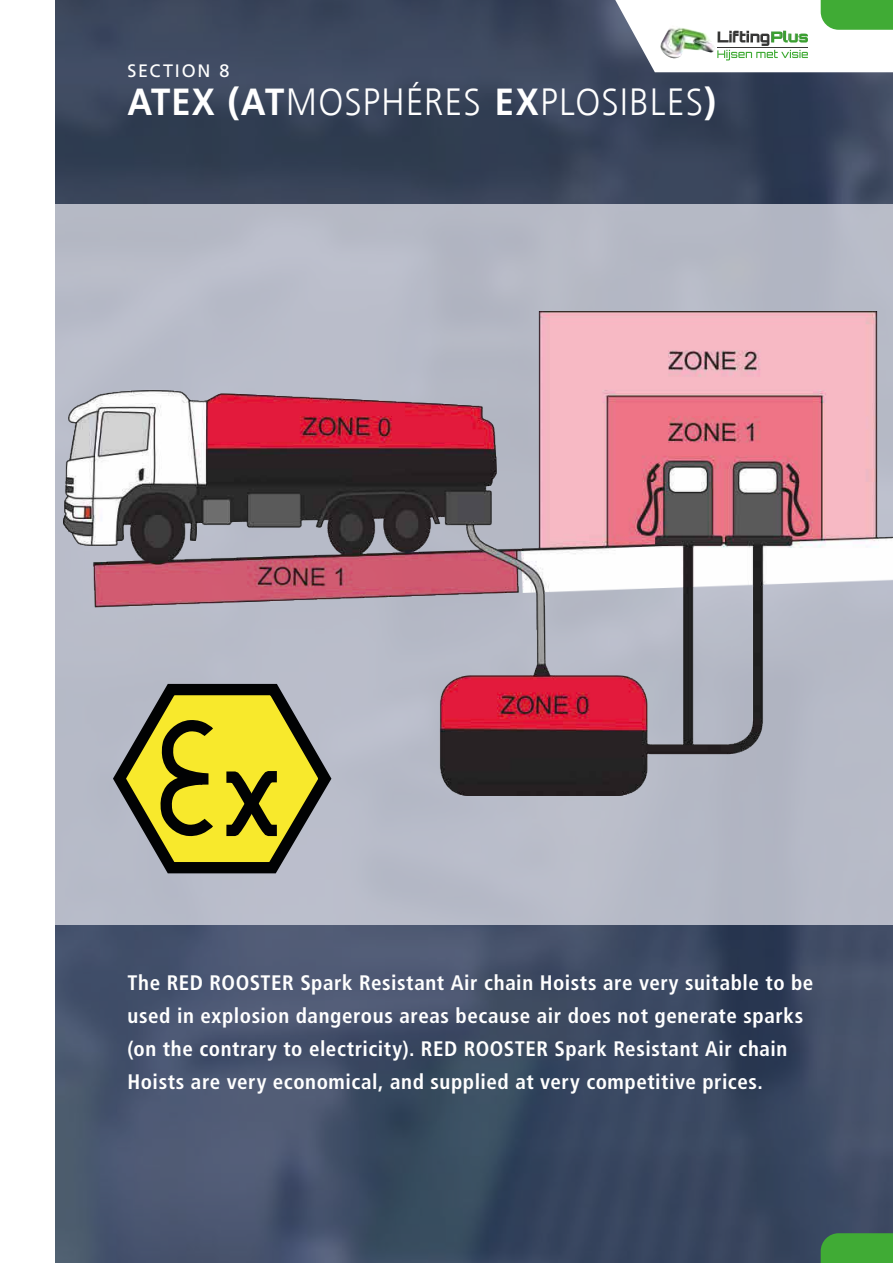
<style>
.page{position:relative;width:893px;height:1263px;background:#fff}
.page>*{position:absolute;margin:0;border:0;box-sizing:border-box;transform-origin:0 0}
.t1{font:300 37.8px "Frutiger LT Com";letter-spacing:.04em;color:#fff;scale:.91 1}
.t2{font:700 condensed 21px/33px "Frutiger LT Com";letter-spacing:.025em;color:#fff}
.t3{font:18px "Frutiger LT Com";letter-spacing:.1em;color:#fff}
.s1{font-weight:700}
</style>
<div class="page">
<img style="left:55px;top:0;width:838px;height:1263px">
<div style="left:55px;top:204px;width:838px;height:721px;background:#b6bac7"></div>
<img style="left:64px;top:311px;width:829px;height:485px">
<svg style="left:114px;top:682px;width:219px;height:192px"></svg>
<div style="left:821px;top:1233px;width:72px;height:30px;background:#40ab35"></div>
<svg style="left:611px;top:0;width:282px;height:72px"></svg>
<img style="left:660px;top:22px;width:55px;height:36px">
<p class="t3" style="left:128px;top:60px;width:104px">SECTION 8</p>
<h1 class="t1" style="left:128px;top:80px;width:648px"><span class="s1">ATEX (AT</span>MOSPHÉRES <span class="s1">EX</span>PLOSIBLES<span class="s1">)</span></h1>
<p class="t2" style="left:128px;top:966px;width:687px">The RED ROOSTER Spark Resistant Air chain Hoists are very suitable to be used in explosion dangerous areas because air does not generate sparks (on the contrary to electricity). RED ROOSTER Spark Resistant Air chain Hoists are very economical, and supplied at very competitive prices.</p>
</div>
